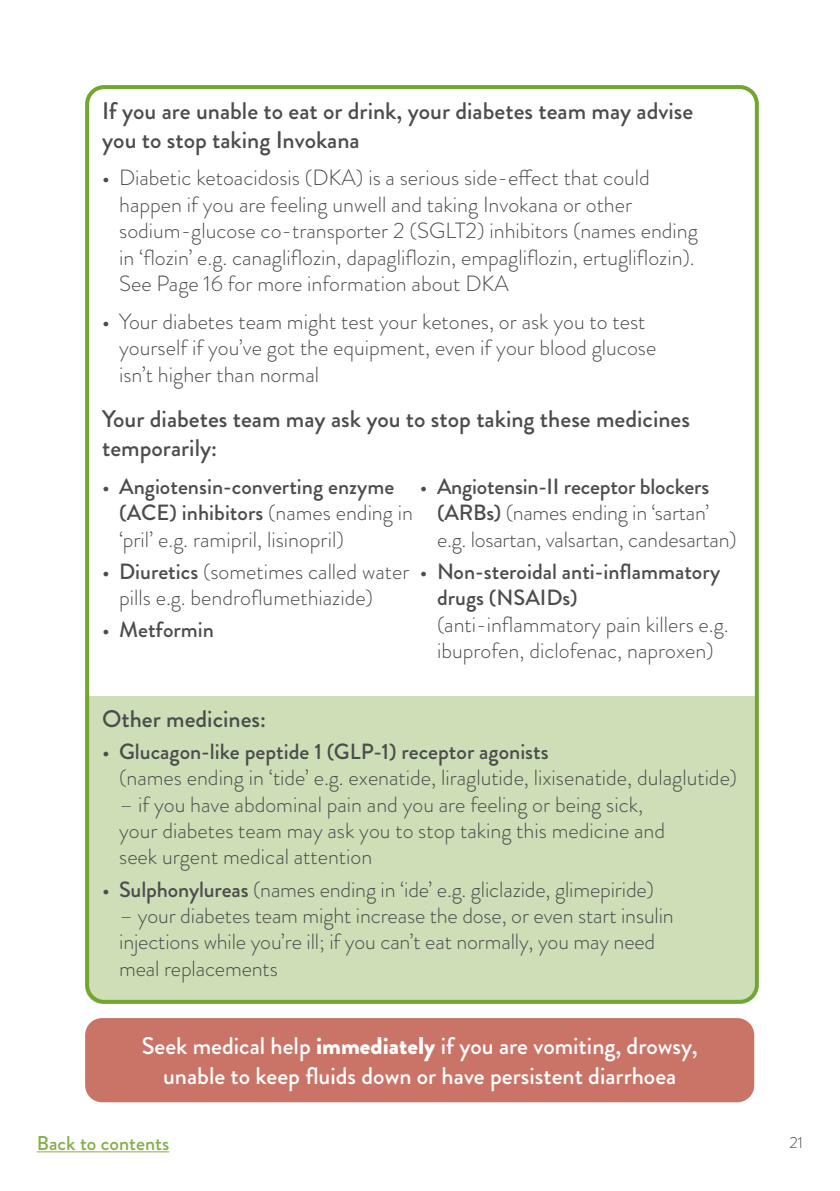
<style>
.page{position:relative;width:840px;height:1191px;background:#fff}
.page>*{position:absolute;margin:0;border:0;box-sizing:border-box;transform-origin:0 0}
.Body_text{font:500 24px/28.8px "Brandon Grotesque";color:#4b4c4d}
.Heading_5{font:500 24px/30px "Brandon Grotesque";color:#fff;text-align:center}
.t1{font:300 22px/26.4px "Brandon Grotesque";color:#4b4c4d}
.t2{font:500 22px "Brandon Grotesque";color:#4b4c4d}
.Back_to_contents{font:500 20px "Brandon Grotesque";color:#85af4a}
.t3{font:300 16px "Brandon Grotesque";color:#4b4c4d}
.s1{font-weight:400}
.s2{font-weight:500}
.s3{font-weight:900}
</style>
<div class="page">
<div style="left:85px;top:696px;width:669px;height:307px;background:#cedeb7"></div>
<div style="left:85px;top:1018px;width:668px;height:84px;background:#ca7468;border-radius:17px"></div>
<div style="left:85px;top:85px;width:673px;height:918px;border:4px solid #73a532;border-radius:17px"></div>
<hr style="left:37px;top:1151px;width:132px;height:1px;background:#85af4a">
<p class="Body_text" style="left:102px;top:97px;width:592px">If you are unable to eat or drink, your diabetes team may advise you to stop taking Invokana</p>
<p class="t1" style="left:119px;top:165px;width:580px;text-indent:-17px"><span class="s1">•</span> Diabetic ketoacidosis (DKA) is a serious side-effect that could happen if you are feeling unwell and taking Invokana or other sodium-glucose co‑ transporter 2 (SGLT2) inhibitors (names ending in ‘flozin’ e.g. canagliflozin, dapagliflozin, empagliflozin, ertugliflozin).<br>See Page 16 for more information about DKA</p>
<p class="t1" style="left:119px;top:308px;width:538px;text-indent:-17px"><span class="s1">•</span> Your diabetes team might test your ketones, or ask you to test yourself if you’ve got the equipment, even if your blood glucose isn’t higher than normal</p>
<p class="Body_text" style="left:102px;top:405px;width:589px">Your diabetes team may ask you to stop taking these medicines temporarily:</p>
<p class="t1" style="left:119px;top:473px;width:295px;text-indent:-17px"><span class="s1">•</span> <span class="s2">Angiotensin-converting enzyme (ACE) inhibitors</span> (names ending in ‘pril’ e.g. ramipril, lisinopril)</p>
<p class="t1" style="left:119px;top:558px;width:291px;text-indent:-17px"><span class="s1">•</span> <span class="s2">Diuretics</span> (sometimes called water pills e.g. bendroflumethiazide)</p>
<p class="t2" style="left:102px;top:614px;width:113px"><span class="s1">•</span> Metformin</p>
<p class="t1" style="left:437px;top:473px;width:301px;text-indent:-17px"><span class="s1">•</span> <span class="s2">Angiotensin-II receptor blockers (ARBs)</span> (names ending in ‘sartan’ e.g. losartan, valsartan, candesartan)</p>
<p class="t1" style="left:437px;top:558px;width:293px;text-indent:-17px"><span class="s1">•</span> <span class="s2">Non-steroidal anti‑inflammatory drugs (NSAIDs)<br></span>(anti‑ inflammatory pain killers e.g. ibuprofen, diclofenac, naproxen)</p>
<p class="Body_text" style="left:102px;top:704px;width:165px">Other medicines:</p>
<p class="t1" style="left:119px;top:738px;width:619px;text-indent:-17px"><span class="s1">•</span> <span class="s2">Glucagon-like peptide 1 (GLP-1) receptor agonists<br></span>(names ending in ‘tide’ e.g. exenatide, liraglutide, lixisenatide, dulaglutide)</p>
<p class="t1" style="left:119px;top:791px;width:547px">– if you have abdominal pain and you are feeling or being sick, your diabetes team may ask you to stop taking this medicine and seek urgent medical attention</p>
<p class="t1" style="left:102px;top:875px;width:553px"><span class="s1">•</span> <span class="s2">Sulphonylureas</span> (names ending in ‘ide’ e.g. gliclazide, glimepiride)</p>
<p class="t1" style="left:119px;top:902px;width:556px">– your diabetes team might increase the dose, or even start insulin injections while you’re ill; if you can’t eat normally, you may need meal replacements</p>
<p class="Heading_5" style="left:142px;top:1031px;width:557px">Seek medical help <span class="s3">immediately</span> if you are vomiting, drowsy, unable to keep fluids down or have persistent diarrhoea</p>
<p class="Back_to_contents" style="left:37px;top:1129px;width:134px">Back to contents</p>
<p class="t3" style="left:789px;top:1132px;width:15px">21</p>
</div>
